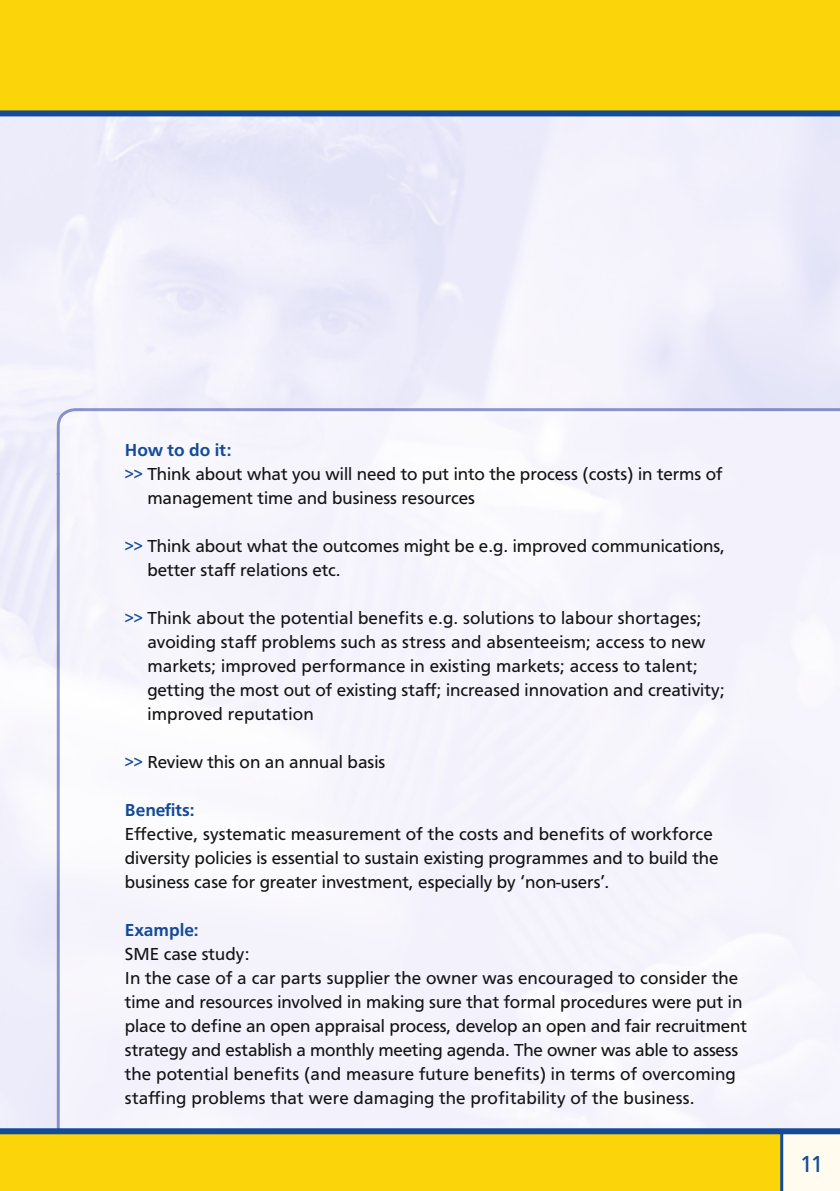
<style>
.page{position:relative;width:840px;height:1191px;background:#fff}
.page>*{position:absolute;margin:0;border:0;box-sizing:border-box;transform-origin:0 0}
.t1{font:24px "F015 TOT";color:#134b98}
.t2{font:18px/24px "F015 TOT";color:#141314}
.t3{font:500 18px "F015 TOT";color:#134b98}
.s1{color:#134b98}
</style>
<div class="page">
<div style="left:72px;top:475px;width:767px;height:653px;background:#f5f4fc"></div>
<img style="left:57px;top:474px;width:15px;height:654px">
<div style="left:0;top:1134px;width:782px;height:57px;background:#fbd40a"></div>
<div style="left:782px;top:1134px;width:57px;height:57px;background:#fffbee"></div>
<div style="left:0;top:1128px;width:839px;height:6px;background:#134b98"></div>
<hr style="left:779px;top:1133px;width:3px;height:58px;background:#134b98">
<div style="left:0;top:1px;width:839px;height:112px;background:#fbd40a"></div>
<div style="left:0;top:110px;width:839px;height:6px;background:#134b98"></div>
<p class="t3" style="left:125px;top:440px;width:108px">How to do it:</p>
<p class="t2" style="left:125px;top:462px;width:599px"><span class="s1">&gt;&gt;</span> Think about what you will need to put into the process (costs) in terms of</p>
<p class="t2" style="left:147px;top:486px;width:329px">management time and business resources</p>
<p class="t2" style="left:147px;top:534px;width:579px;text-indent:-22px"><span class="s1">&gt;&gt;</span> Think about what the outcomes might be e.g. improved communications, better staff relations etc.</p>
<p class="t2" style="left:147px;top:606px;width:578px;text-indent:-22px"><span class="s1">&gt;&gt;</span> Think about the potential benefits e.g. solutions to labour shortages; avoiding staff problems such as stress and absenteeism; access to new markets; improved performance in existing markets; access to talent; getting the most out of existing staff; increased innovation and creativity; improved reputation</p>
<p class="t2" style="left:125px;top:750px;width:262px"><span class="s1">&gt;&gt;</span> Review this on an annual basis</p>
<p class="t3" style="left:125px;top:800px;width:71px">Benefits:</p>
<p class="t2" style="left:125px;top:822px;width:594px">Effective, systematic measurement of the costs and benefits of workforce diversity policies is essential to sustain existing programmes and to build the business case for greater investment, especially by ‘non-users’.</p>
<p class="t3" style="left:125px;top:920px;width:75px">Example:</p>
<p class="t2" style="left:125px;top:942px;width:623px">SME case study:<br>In the case of a car parts supplier the owner was encouraged to consider the time and resources involved in making sure that formal procedures were put in place to define an open appraisal process, develop an open and fair recruitment strategy and establish a monthly meeting agenda. The owner was able to assess the potential benefits (and measure future benefits) in terms of overcoming staffing problems that were damaging the profitability of the business.</p>
<h1 class="t1" style="left:799px;top:1149px;width:25px">11</h1>
</div>
